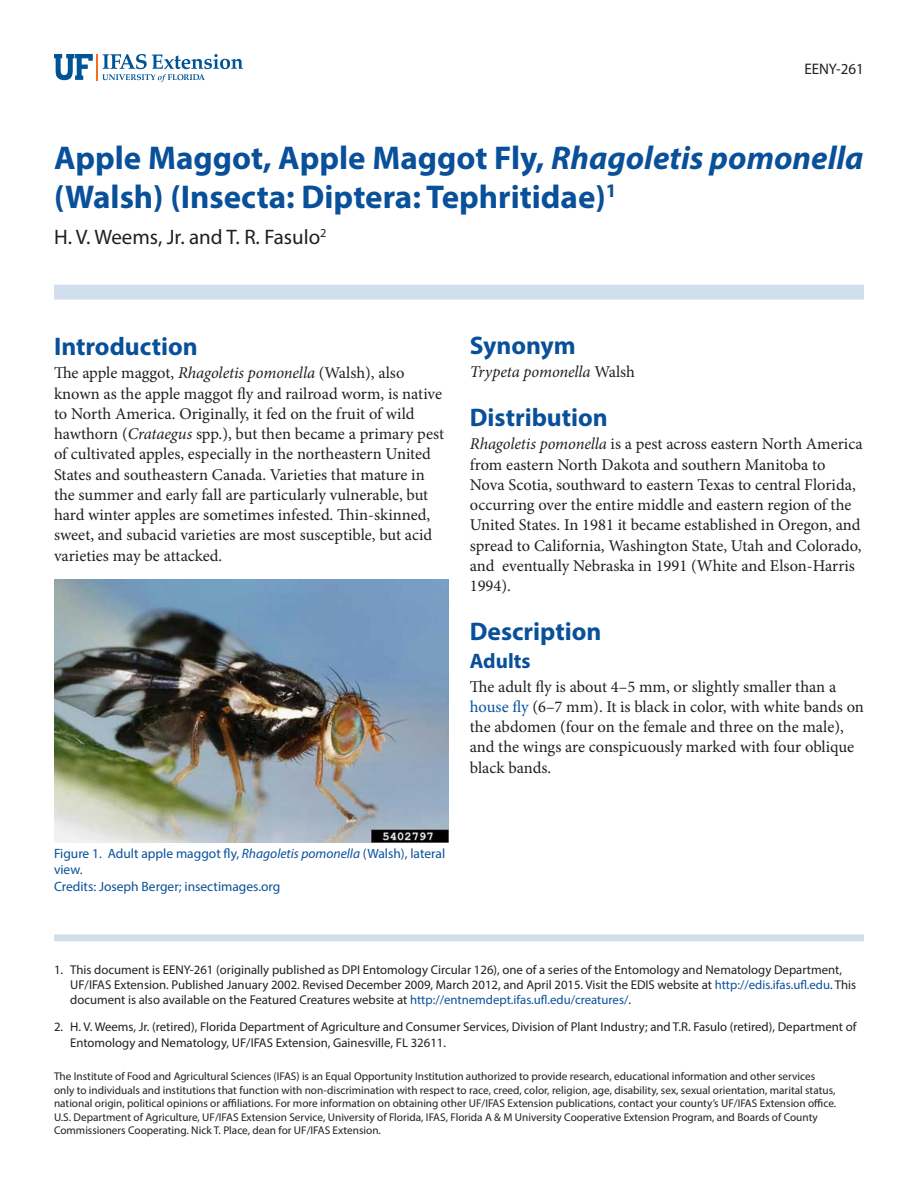
<style>
.page{position:relative;width:918px;height:1188px;background:#fff}
.page>*{position:absolute;margin:0;border:0;box-sizing:border-box;transform-origin:0 0}
.TitleRegular{font:700 33px/39.6px "Myriad Pro";color:#09509a}
.SectionHeading0{font:700 25.5px "Myriad Pro";color:#09509a}
.Author{font:21px "Myriad Pro";color:#231f20}
.SectionHeading1{font:700 21px "Myriad Pro";color:#09509a}
.Paragraph{font:16.5px/20.2px "Minion Pro";letter-spacing:-.005em;color:#231f20}
.Paragraph-2{font:italic 16.5px "Minion Pro";letter-spacing:-.005em;color:#231f20}
.PubNumber{font:15.3px "Myriad Pro";color:#231f20}
.FigureCaption{font:13.5px/16.5px "Myriad Pro";color:#09509a}
.t1{font:12.75px/15.3px "Myriad Pro";color:#231f20}
.Disclaimer{font:11.25px/13.5px "Myriad Pro";color:#231f20}
.s1{font-style:italic}
.s2{font-style:normal}
.s3{color:#09509a}
</style>
<div class="page">
<svg style="left:54px;top:54px;width:189px;height:28px"></svg>
<div style="left:54px;top:285px;width:810px;height:15px;background:#d0dfeb"></div>
<div style="left:54px;top:935px;width:810px;height:6px;background:#d0dfeb"></div>
<img style="left:54px;top:579px;width:394px;height:263px">
<p class="PubNumber" style="left:804px;top:60px;width:61px">EENY-261</p>
<p class="TitleRegular" style="left:54px;top:137px;width:811px">Apple Maggot, Apple Maggot Fly, <span class="s1">Rhagoletis pomonella </span>(Walsh) (Insecta: Diptera: Tephritidae)<sup>1</sup></p>
<p class="Author" style="left:54px;top:224px;width:274px">H. V. Weems, Jr. and T. R. Fasulo<sup>2</sup></p>
<p class="SectionHeading0" style="left:54px;top:330px;width:145px">Introduction</p>
<p class="Paragraph" style="left:54px;top:363px;width:392px">The apple maggot, <span class="s1">Rhagoletis pomonella</span> (Walsh), also known as the apple maggot fly and railroad worm, is native to North America. Originally, it fed on the fruit of wild hawthorn (<span class="s1">Crataegus</span> spp.), but then became a primary pest of cultivated apples, especially in the northeastern United States and southeastern Canada. Varieties that mature in the summer and early fall are particularly vulnerable, but hard winter apples are sometimes infested. Thin-skinned, sweet, and subacid varieties are most susceptible, but acid varieties may be attacked.</p>
<p class="SectionHeading0" style="left:470px;top:328px;width:108px">Synonym</p>
<p class="Paragraph-2" style="left:470px;top:361px;width:167px">Trypeta pomonella <span class="s2">Walsh</span></p>
<p class="SectionHeading0" style="left:470px;top:401px;width:140px">Distribution</p>
<p class="Paragraph" style="left:470px;top:434px;width:394px"><span class="s1">Rhagoletis pomonella</span> is a pest across eastern North America from eastern North Dakota and southern Manitoba to Nova Scotia, southward to eastern Texas to central Florida, occurring over the entire middle and eastern region of the United States. In 1981 it became established in Oregon, and spread to California, Washington State, Utah and Colorado, and eventually Nebraska in 1991 (White and Elson-Harris 1994).</p>
<p class="SectionHeading0" style="left:470px;top:614px;width:133px">Description</p>
<p class="SectionHeading1" style="left:470px;top:647px;width:62px">Adults</p>
<p class="Paragraph" style="left:470px;top:676px;width:396px">The adult fly is about 4–5 mm, or slightly smaller than a <span class="s3">house fly</span> (6–7 mm). It is black in color, with white bands on the abdomen (four on the female and three on the male), and the wings are conspicuously marked with four oblique black bands.</p>
<p class="FigureCaption" style="left:54px;top:845px;width:393px">Figure 1. Adult apple maggot fly, <span class="s1">Rhagoletis pomonella</span> (Walsh), lateral view.</p>
<p class="FigureCaption" style="left:54px;top:878px;width:228px">Credits: Joseph Berger; insectimages.org</p>
<p class="t1" style="left:70px;top:961px;width:788px;text-indent:-16px">1. This document is EENY-261 (originally published as DPI Entomology Circular 126), one of a series of the Entomology and Nematology Department,<br>UF/IFAS Extension. Published January 2002. Revised December 2009, March 2012, and April 2015. Visit the EDIS website at <span class="s3">http://edis.ifas.ufl.edu</span>. This document is also available on the Featured Creatures website at <span class="s3">http://entnemdept.ifas.ufl.edu/creatures/</span>.</p>
<p class="t1" style="left:70px;top:1019px;width:788px;text-indent:-16px">2. H. V. Weems, Jr. (retired), Florida Department of Agriculture and Consumer Services, Division of Plant Industry; and T.R. Fasulo (retired), Department of<br>Entomology and Nematology, UF/IFAS Extension, Gainesville, FL 32611.</p>
<p class="Disclaimer" style="left:54px;top:1069px;width:784px">The Institute of Food and Agricultural Sciences (IFAS) is an Equal Opportunity Institution authorized to provide research, educational information and other services only to individuals and institutions that function with non-discrimination with respect to race, creed, color, religion, age, disability, sex, sexual orientation, marital status, national origin, political opinions or affiliations. For more information on obtaining other UF/IFAS Extension publications, contact your county’s UF/IFAS Extension office.<br>U.S. Department of Agriculture, UF/IFAS Extension Service, University of Florida, IFAS, Florida A &amp; M University Cooperative Extension Program, and Boards of County Commissioners Cooperating. Nick T. Place, dean for UF/IFAS Extension.</p>
</div>
